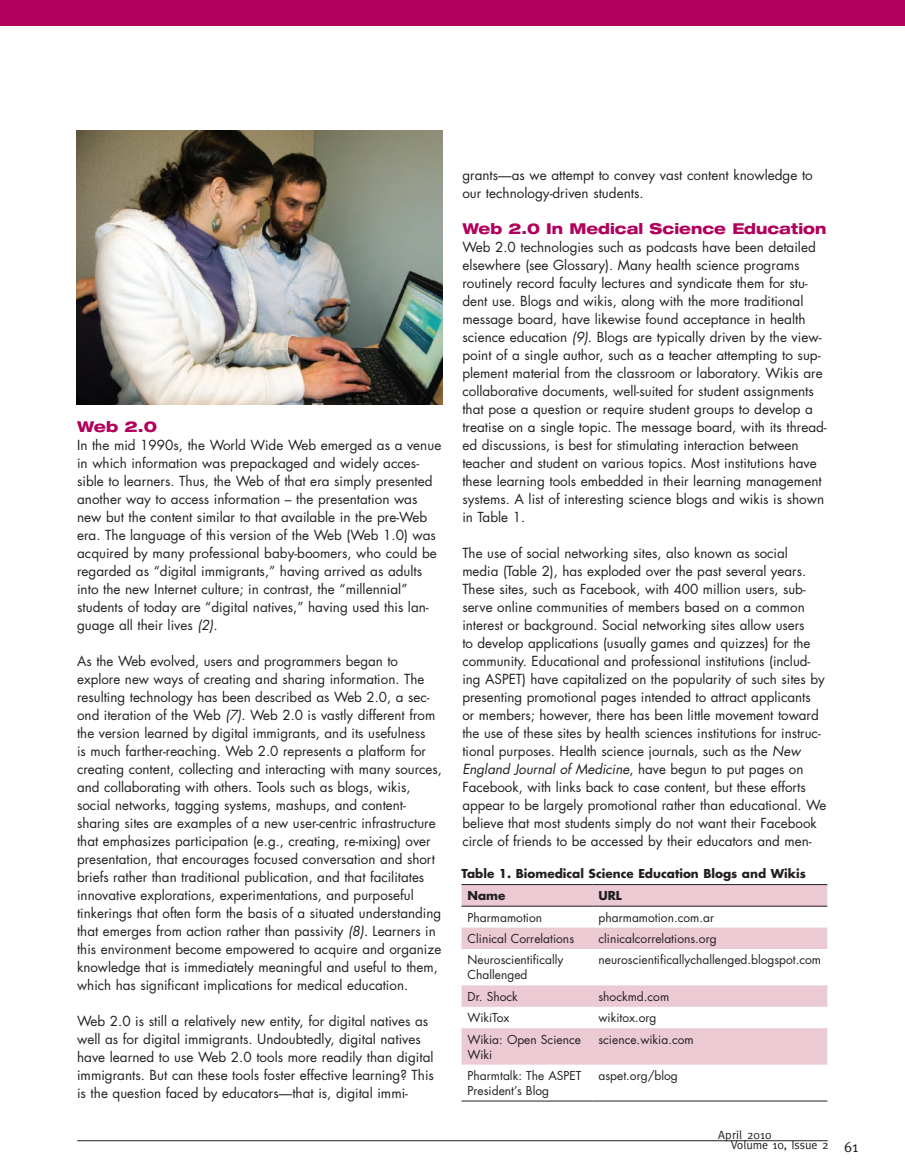
<style>
.page{position:relative;width:905px;height:1175px;background:#fff}
.page>*{position:absolute;margin:0;border:0;box-sizing:border-box;transform-origin:0 0}
.t1{font:800 expanded 15px "Helvetica Neue";color:#b1015c}
.t2{font:15px "Meta";color:#231f20}
.t3{font:13.5px/18px "Futura";color:#231f20}
.t4{font:12px/15px "Futura";color:#231f20}
.t5{font:700 12px/22px "Futura";color:#231f20}
.t6{font:12px/10.5px "Meta";color:#231f20}
.s1{font-style:italic}
</style>
<div class="page">
<hr style="left:77px;top:1140px;width:750px;height:1px;background:#231f20">
<div style="left:0;top:0;width:904px;height:25px;background:#b1015c"></div>
<svg style="left:461px;top:885px;width:366px;height:179px;fill:#eccad4"></svg>
<hr style="left:461px;top:884px;width:131px;height:1px;background:#231f20">
<hr style="left:592px;top:884px;width:235px;height:1px;background:#231f20">
<hr style="left:461px;top:905px;width:131px;height:1px;background:#231f20">
<hr style="left:592px;top:905px;width:235px;height:1px;background:#231f20">
<hr style="left:461px;top:1100px;width:131px;height:1px;background:#231f20">
<hr style="left:592px;top:1100px;width:235px;height:1px;background:#231f20">
<img style="left:76px;top:130px;width:367px;height:274px">
<p class="t1" style="left:77px;top:417px;width:81px">Web 2.0</p>
<p class="t3" style="left:77px;top:436px;width:366px">In the mid 1990s, the World Wide Web emerged as a venue in which information was prepackaged and widely acces&shy;sible to learners. Thus, the Web of that era simply presented another way to access information – the presentation was new but the content similar to that available in the pre-Web era. The language of this version of the Web (Web 1.0) was acquired by many professional baby-boomers, who could be regarded as “digital immigrants,” having arrived as adults into the new Internet culture; in contrast, the “millennial” students of today are “digital natives,” having used this lan&shy;guage all their lives <span class="s1">(2)</span>.</p>
<p class="t3" style="left:77px;top:652px;width:366px">As the Web evolved, users and programmers began to explore new ways of creating and sharing information. The resulting technology has been described as Web 2.0, a sec&shy;ond iteration of the Web <span class="s1">(7)</span>. Web 2.0 is vastly different from the version learned by digital immigrants, and its usefulness<br>is much farther-reaching. Web 2.0 represents a platform for creating content, collecting and interacting with many sources, and collaborating with others. Tools such as blogs, wikis, social networks, tagging systems, mashups, and content&shy;sharing sites are examples of a new user-centric infrastructure that emphasizes participation (e.g., creating, re-mixing) over presentation, that encourages focused conversation and short briefs rather than traditional publication, and that facilitates innovative explorations, experimentations, and purposeful tinkerings that often form the basis of a situated understanding that emerges from action rather than passivity <span class="s1">(8)</span>. Learners in this environment become empowered to acquire and organize knowledge that is immediately meaningful and useful to them, which has significant implications for medical education.</p>
<p class="t3" style="left:77px;top:1012px;width:358px">Web 2.0 is still a relatively new entity, for digital natives as well as for digital immigrants. Undoubtedly, digital natives have learned to use Web 2.0 tools more readily than digital immigrants. But can these tools foster effective learning? This is the question faced by educators—that is, digital immi-</p>
<p class="t3" style="left:462px;top:166px;width:352px">grants—as we attempt to convey vast content knowledge to our technology-driven students.</p>
<p class="t1" style="left:462px;top:219px;width:365px">Web 2.0 In Medical Science Education</p>
<p class="t3" style="left:462px;top:238px;width:366px">Web 2.0 technologies such as podcasts have been detailed elsewhere (see Glossary). Many health science programs routinely record faculty lectures and syndicate them for stu&shy;dent use. Blogs and wikis, along with the more traditional message board, have likewise found acceptance in health science education <span class="s1">(9)</span>. Blogs are typically driven by the view&shy;point of a single author, such as a teacher attempting to sup&shy;plement material from the classroom or laboratory. Wikis are collaborative documents, well-suited for student assignments that pose a question or require student groups to develop a treatise on a single topic. The message board, with its thread&shy;ed discussions, is best for stimulating interaction between teacher and student on various topics. Most institutions have these learning tools embedded in their learning management systems. A list of interesting science blogs and wikis is shown in Table 1.</p>
<p class="t3" style="left:462px;top:544px;width:365px">The use of social networking sites, also known as social media (Table 2), has exploded over the past several years.<br>These sites, such as Facebook, with 400 million users, sub&shy;serve online communities of members based on a common interest or background. Social networking sites allow users<br>to develop applications (usually games and quizzes) for the community. Educational and professional institutions (includ&shy;ing ASPET) have capitalized on the popularity of such sites by presenting promotional pages intended to attract applicants<br>or members; however, there has been little movement toward the use of these sites by health sciences institutions for instruc&shy;tional purposes. Health science journals, such as the <span class="s1">New England Journal of Medicine</span>, have begun to put pages on Facebook, with links back to case content, but these efforts appear to be largely promotional rather than educational. We believe that most students simply do not want their Facebook circle of friends to be accessed by their educators and men-</p>
<p class="t5" style="left:467px;top:862px;width:340px;text-indent:-6px">Table 1. Biomedical Science Education Blogs and Wikis<br>Name</p>
<p class="t5" style="left:598px;top:884px;width:25px">URL</p>
<p class="t4" style="left:467px;top:909px;width:76px">Pharmamotion</p>
<p class="t4" style="left:598px;top:909px;width:117px">pharmamotion.com.ar</p>
<p class="t4" style="left:467px;top:931px;width:108px">Clinical Correlations</p>
<p class="t4" style="left:598px;top:931px;width:120px">clinicalcorrelations.org</p>
<p class="t4" style="left:467px;top:952px;width:97px">Neuroscientifically<br>Challenged</p>
<p class="t4" style="left:598px;top:952px;width:224px">neuroscientificallychallenged.blogspot.com</p>
<p class="t4" style="left:467px;top:988px;width:52px">Dr. Shock</p>
<p class="t4" style="left:598px;top:988px;width:72px">shockmd.com</p>
<p class="t4" style="left:467px;top:1010px;width:43px">WikiTox</p>
<p class="t4" style="left:598px;top:1010px;width:60px">wikitox.org</p>
<p class="t4" style="left:467px;top:1031px;width:115px">Wikia: Open Science<br>Wiki</p>
<p class="t4" style="left:598px;top:1031px;width:97px">science.wikia.com</p>
<p class="t4" style="left:467px;top:1068px;width:116px">Pharmtalk: The ASPET<br>President’s Blog</p>
<p class="t4" style="left:598px;top:1068px;width:81px">aspet.org/blog</p>
<p class="t6" style="left:730px;top:1129px;width:99px;text-indent:-12px">April 2010<br>Volume 10, Issue 2</p>
<p class="t2" style="left:844px;top:1138px;width:16px">61</p>
</div>
